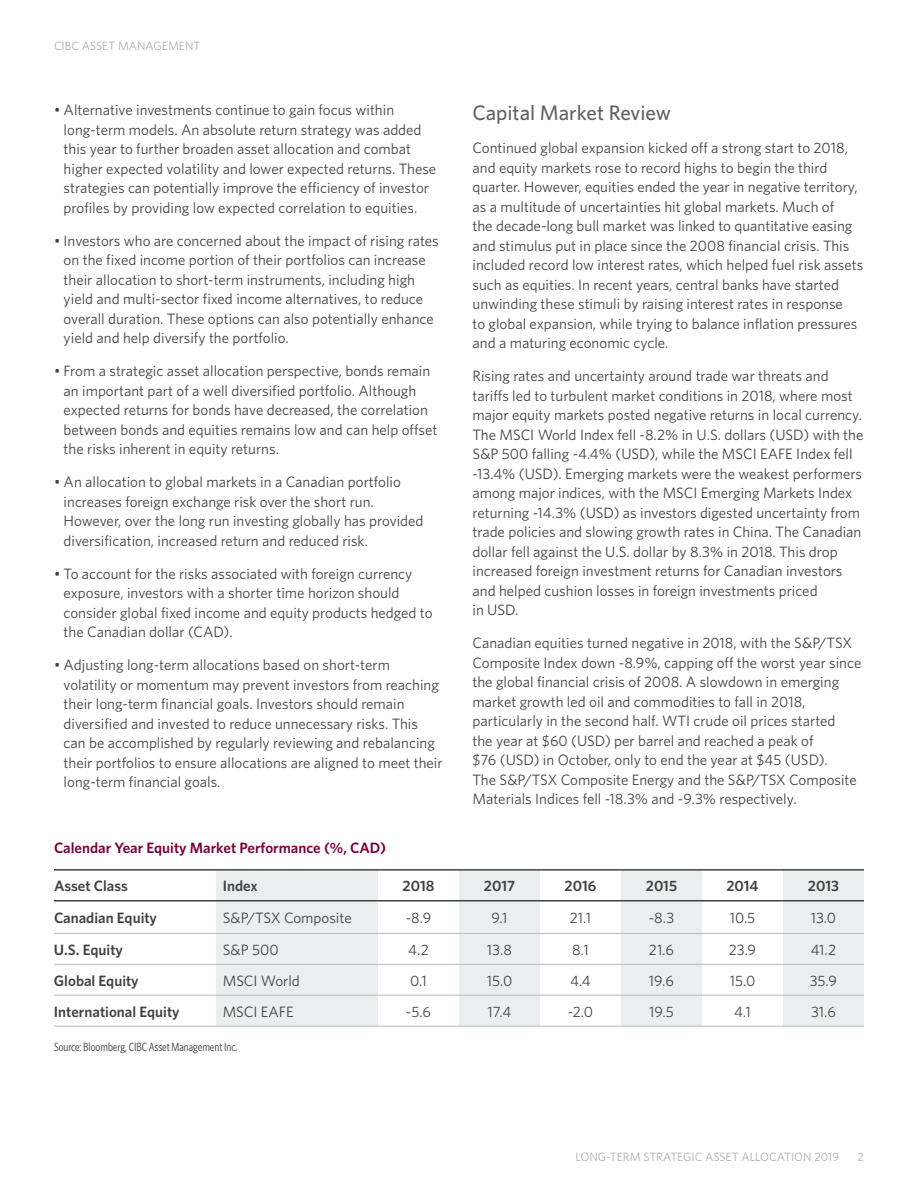
<style>
.page{position:relative;width:918px;height:1188px;background:#fff}
.page>*{position:absolute;margin:0;border:0;box-sizing:border-box;transform-origin:0 0}
.t1{font:500 21px "Whitney";color:#636366}
.t2{font:15px/19.5px "Whitney";color:#414343}
.t3{font:600 15px "Whitney";color:#414343}
.t4{font:600 15px "Whitney";color:#7a0139}
.t5{font:12px "Whitney";color:#adaeb2}
.t6{font:12px "Whitney Condensed";color:#414343}
</style>
<div class="page">
<svg style="left:216px;top:871px;width:648px;height:155px;fill:#ebeeee"></svg>
<svg style="left:459px;top:871px;width:405px;height:29px"></svg>
<hr style="left:54px;top:933px;width:162px;height:1px;background:#b9baba">
<hr style="left:216px;top:933px;width:162px;height:1px;background:#b9baba">
<hr style="left:378px;top:933px;width:81px;height:1px;background:#b9baba">
<hr style="left:459px;top:933px;width:81px;height:1px;background:#b9baba">
<hr style="left:540px;top:933px;width:81px;height:1px;background:#b9baba">
<hr style="left:621px;top:933px;width:81px;height:1px;background:#b9baba">
<hr style="left:702px;top:933px;width:81px;height:1px;background:#b9baba">
<hr style="left:783px;top:933px;width:81px;height:1px;background:#b9baba">
<hr style="left:54px;top:964px;width:162px;height:1px;background:#b9baba">
<hr style="left:216px;top:964px;width:162px;height:1px;background:#b9baba">
<hr style="left:378px;top:964px;width:81px;height:1px;background:#b9baba">
<hr style="left:459px;top:964px;width:81px;height:1px;background:#b9baba">
<hr style="left:540px;top:964px;width:81px;height:1px;background:#b9baba">
<hr style="left:621px;top:964px;width:81px;height:1px;background:#b9baba">
<hr style="left:702px;top:964px;width:81px;height:1px;background:#b9baba">
<hr style="left:783px;top:964px;width:81px;height:1px;background:#b9baba">
<hr style="left:54px;top:995px;width:162px;height:1px;background:#b9baba">
<hr style="left:216px;top:995px;width:162px;height:1px;background:#b9baba">
<hr style="left:378px;top:995px;width:81px;height:1px;background:#b9baba">
<hr style="left:459px;top:995px;width:81px;height:1px;background:#b9baba">
<hr style="left:540px;top:995px;width:81px;height:1px;background:#b9baba">
<hr style="left:621px;top:995px;width:81px;height:1px;background:#b9baba">
<hr style="left:702px;top:995px;width:81px;height:1px;background:#b9baba">
<hr style="left:783px;top:995px;width:81px;height:1px;background:#b9baba">
<hr style="left:54px;top:1026px;width:162px;height:1px;background:#b9baba">
<hr style="left:216px;top:1026px;width:162px;height:1px;background:#b9baba">
<hr style="left:378px;top:1026px;width:81px;height:1px;background:#b9baba">
<hr style="left:459px;top:1026px;width:81px;height:1px;background:#b9baba">
<hr style="left:540px;top:1026px;width:81px;height:1px;background:#b9baba">
<hr style="left:621px;top:1026px;width:81px;height:1px;background:#b9baba">
<hr style="left:702px;top:1026px;width:81px;height:1px;background:#b9baba">
<hr style="left:783px;top:1026px;width:81px;height:1px;background:#b9baba">
<hr style="left:54px;top:869px;width:162px;height:2px;background:#414343">
<hr style="left:216px;top:869px;width:162px;height:2px;background:#414343">
<hr style="left:378px;top:869px;width:81px;height:2px;background:#414343">
<hr style="left:459px;top:869px;width:81px;height:2px;background:#414343">
<hr style="left:540px;top:869px;width:81px;height:2px;background:#414343">
<hr style="left:621px;top:869px;width:81px;height:2px;background:#414343">
<hr style="left:702px;top:869px;width:81px;height:2px;background:#414343">
<hr style="left:783px;top:869px;width:81px;height:2px;background:#414343">
<hr style="left:54px;top:900px;width:162px;height:1px;background:#414343">
<hr style="left:216px;top:900px;width:162px;height:1px;background:#414343">
<hr style="left:378px;top:900px;width:81px;height:1px;background:#414343">
<hr style="left:459px;top:900px;width:81px;height:1px;background:#414343">
<hr style="left:540px;top:900px;width:81px;height:1px;background:#414343">
<hr style="left:621px;top:900px;width:81px;height:1px;background:#414343">
<hr style="left:702px;top:900px;width:81px;height:1px;background:#414343">
<hr style="left:783px;top:900px;width:81px;height:1px;background:#414343">
<p class="t5" style="left:54px;top:38px;width:148px">CIBC ASSET MANAGEMENT</p>
<p class="t2" style="left:64px;top:100px;width:374px;text-indent:-10px">• Alternative investments continue to gain focus within long-term models. An absolute return strategy was added this year to further broaden asset allocation and combat higher expected volatility and lower expected returns. These strategies can potentially improve the efficiency of investor profiles by providing low expected correlation to equities.</p>
<p class="t2" style="left:64px;top:231px;width:377px;text-indent:-10px">• Investors who are concerned about the impact of rising rates on the fixed income portion of their portfolios can increase their allocation to short-term instruments, including high yield and multi-sector fixed income alternatives, to reduce overall duration. These options can also potentially enhance yield and help diversify the portfolio.</p>
<p class="t2" style="left:64px;top:361px;width:375px;text-indent:-10px">• From a strategic asset allocation perspective, bonds remain an important part of a well diversified portfolio. Although expected returns for bonds have decreased, the correlation between bonds and equities remains low and can help offset the risks inherent in equity returns.</p>
<p class="t2" style="left:64px;top:472px;width:361px;text-indent:-10px">• An allocation to global markets in a Canadian portfolio increases foreign exchange risk over the short run.<br>However, over the long run investing globally has provided diversification, increased return and reduced risk.</p>
<p class="t2" style="left:64px;top:564px;width:371px;text-indent:-10px">• To account for the risks associated with foreign currency exposure, investors with a shorter time horizon should consider global fixed income and equity products hedged to the Canadian dollar (CAD).</p>
<p class="t2" style="left:64px;top:655px;width:380px;text-indent:-10px">• Adjusting long-term allocations based on short-term volatility or momentum may prevent investors from reaching their long-term financial goals. Investors should remain diversified and invested to reduce unnecessary risks. This can be accomplished by regularly reviewing and rebalancing their portfolios to ensure allocations are aligned to meet their long-term financial goals.</p>
<p class="t4" style="left:54px;top:837px;width:334px">Calendar Year Equity Market Performance (%, CAD)</p>
<h1 class="t1" style="left:472px;top:99px;width:200px">Capital Market Review</h1>
<p class="t2" style="left:472px;top:138px;width:392px">Continued global expansion kicked off a strong start to 2018, and equity markets rose to record highs to begin the third quarter. However, equities ended the year in negative territory, as a multitude of uncertainties hit global markets. Much of<br>the decade-long bull market was linked to quantitative easing and stimulus put in place since the 2008 financial crisis. This included record low interest rates, which helped fuel risk assets such as equities. In recent years, central banks have started unwinding these stimuli by raising interest rates in response<br>to global expansion, while trying to balance inflation pressures and a maturing economic cycle.</p>
<p class="t2" style="left:472px;top:366px;width:392px">Rising rates and uncertainty around trade war threats and tariffs led to turbulent market conditions in 2018, where most major equity markets posted negative returns in local currency.<br>The MSCI World Index fell -8.2% in U.S. dollars (USD) with the S&amp;P 500 falling -4.4% (USD), while the MSCI EAFE Index fell -13.4% (USD). Emerging markets were the weakest performers among major indices, with the MSCI Emerging Markets Index returning -14.3% (USD) as investors digested uncertainty from trade policies and slowing growth rates in China. The Canadian dollar fell against the U.S. dollar by 8.3% in 2018. This drop increased foreign investment returns for Canadian investors and helped cushion losses in foreign investments priced<br>in USD.</p>
<p class="t2" style="left:472px;top:633px;width:390px">Canadian equities turned negative in 2018, with the S&amp;P/TSX Composite Index down -8.9%, capping off the worst year since the global financial crisis of 2008. A slowdown in emerging market growth led oil and commodities to fall in 2018, particularly in the second half. WTI crude oil prices started<br>the year at $60 (USD) per barrel and reached a peak of<br>$76 (USD) in October, only to end the year at $45 (USD).<br>The S&amp;P/TSX Composite Energy and the S&amp;P/TSX Composite Materials Indices fell -18.3% and -9.3% respectively.</p>
<p class="t3" style="left:54px;top:876px;width:76px">Asset Class</p>
<p class="t3" style="left:223px;top:876px;width:37px">Index</p>
<p class="t3" style="left:403px;top:876px;width:33px">2018</p>
<p class="t3" style="left:484px;top:876px;width:33px">2017</p>
<p class="t3" style="left:565px;top:876px;width:33px">2016</p>
<p class="t3" style="left:646px;top:876px;width:33px">2015</p>
<p class="t3" style="left:726px;top:876px;width:34px">2014</p>
<p class="t3" style="left:808px;top:876px;width:33px">2013</p>
<p class="t3" style="left:54px;top:908px;width:105px">Canadian Equity</p>
<p class="t2" style="left:223px;top:908px;width:130px">S&amp;P/TSX Composite</p>
<p class="t2" style="left:406px;top:908px;width:27px">-8.9</p>
<p class="t2" style="left:492px;top:908px;width:17px">9.1</p>
<p class="t2" style="left:570px;top:908px;width:23px">21.1</p>
<p class="t2" style="left:649px;top:908px;width:27px">-8.3</p>
<p class="t2" style="left:730px;top:908px;width:27px">10.5</p>
<p class="t2" style="left:811px;top:908px;width:27px">13.0</p>
<p class="t3" style="left:54px;top:940px;width:70px">U.S. Equity</p>
<p class="t2" style="left:223px;top:940px;width:57px">S&amp;P 500</p>
<p class="t2" style="left:408px;top:940px;width:22px">4.2</p>
<p class="t2" style="left:487px;top:940px;width:27px">13.8</p>
<p class="t2" style="left:572px;top:940px;width:18px">8.1</p>
<p class="t2" style="left:649px;top:940px;width:27px">21.6</p>
<p class="t2" style="left:729px;top:940px;width:29px">23.9</p>
<p class="t2" style="left:811px;top:940px;width:27px">41.2</p>
<p class="t3" style="left:54px;top:971px;width:86px">Global Equity</p>
<p class="t2" style="left:223px;top:970px;width:79px">MSCI World</p>
<p class="t2" style="left:410px;top:970px;width:18px">0.1</p>
<p class="t2" style="left:487px;top:970px;width:27px">15.0</p>
<p class="t2" style="left:570px;top:970px;width:22px">4.4</p>
<p class="t2" style="left:649px;top:970px;width:27px">19.6</p>
<p class="t2" style="left:730px;top:970px;width:27px">15.0</p>
<p class="t2" style="left:810px;top:970px;width:29px">35.9</p>
<p class="t3" style="left:54px;top:1001px;width:127px">International Equity</p>
<p class="t2" style="left:223px;top:1001px;width:72px">MSCI EAFE</p>
<p class="t2" style="left:406px;top:1001px;width:27px">-5.6</p>
<p class="t2" style="left:488px;top:1001px;width:25px">17.4</p>
<p class="t2" style="left:568px;top:1001px;width:27px">-2.0</p>
<p class="t2" style="left:649px;top:1001px;width:26px">19.5</p>
<p class="t2" style="left:734px;top:1001px;width:18px">4.1</p>
<p class="t2" style="left:811px;top:1001px;width:26px">31.6</p>
<p class="t6" style="left:54px;top:1040px;width:185px">Source: Bloomberg, CIBC Asset Management Inc.</p>
<p class="t5" style="left:576px;top:1149px;width:265px">LONG-TERM STRATEGIC ASSET ALLOCATION 2019</p>
<p class="t5" style="left:858px;top:1149px;width:8px">2</p>
</div>
